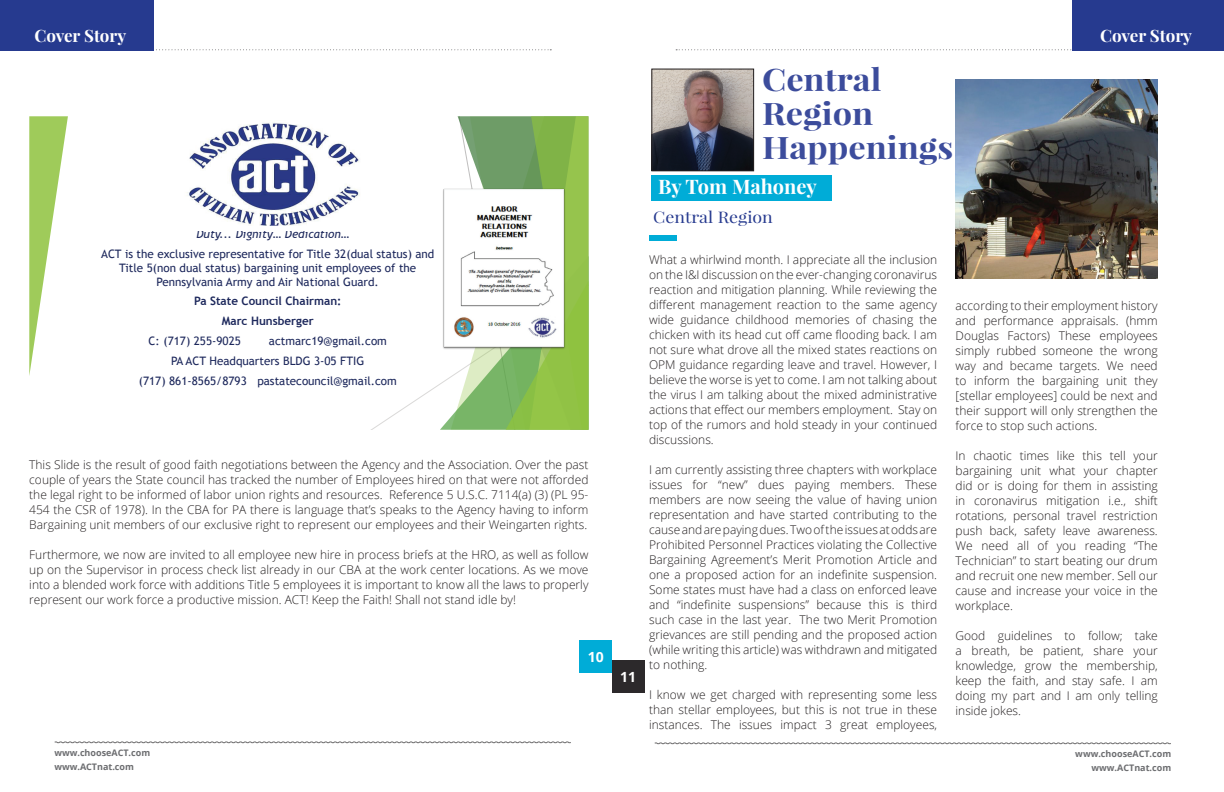
<style>
.page{position:relative;width:1224px;height:792px;background:#fff}
.page>*{position:absolute;margin:0;border:0;box-sizing:border-box;transform-origin:0 0}
.t1{font:700 31px/34px "Playfair Display";color:#3c4c9c;scale:1.11 1}
.t2{font:700 20px "Playfair Display";color:#fff}
.t3{font:700 17px "Playfair Display";color:#fff}
.t4{font:16px "Playfair Display";color:#263a8f;scale:1.11 1}
.t5{font:700 14px "Open Sans";color:#fff}
.t6{font:300 12px/15px "Open Sans";color:#231f20;text-align:justify}
.t7{font:11.7px/14px "Trebuchet MS";color:#1d285c;text-align:center}
.t8{font:700 11.7px/19.7px "Trebuchet MS";color:#1d285c;text-align:center}
.t9{font:italic 11.7px "Trebuchet MS";color:#1d285c}
.t10{font:700 9px/14px "Open Sans";color:#6c6d70;text-align:right}
</style>
<div class="page">
<svg style="left:371px;top:116px;width:218px;height:314px"></svg>
<svg style="left:29px;top:116px;width:39px;height:260px"></svg>
<img style="left:187px;top:122px;width:173px;height:104px">
<img style="left:441px;top:187px;width:126px;height:164px">
<svg style="left:156px;top:49px;width:395px;height:1px"></svg>
<div style="left:0;top:0;width:154px;height:50px;background:#263a8f"></div>
<div style="left:651px;top:176px;width:181px;height:25px;background:#00acd7"></div>
<img style="left:956px;top:79px;width:202px;height:200px">
<div style="left:649px;top:235px;width:28px;height:6px;background:#00acd7"></div>
<img style="left:653px;top:71px;width:99px;height:98px">
<div style="left:651px;top:69px;width:103px;height:102px;border:1px solid #231f20"></div>
<svg style="left:676px;top:49px;width:396px;height:1px"></svg>
<div style="left:1072px;top:0;width:152px;height:50px;background:#263a8f"></div>
<svg style="left:654px;top:742px;width:517px;height:2px"></svg>
<svg style="left:54px;top:741px;width:517px;height:2px"></svg>
<div style="left:579px;top:641px;width:33px;height:32px;background:#00acd7"></div>
<div style="left:612px;top:661px;width:33px;height:32px;background:#2c292b"></div>
<h3 class="t3" style="left:34px;top:24px;width:93px">Cover Story</h3>
<p class="t9" style="left:197px;top:227px;width:154px">Duty... Dignity… Dedication…</p>
<p class="t7" style="left:101px;top:247px;width:335px">ACT is the exclusive representative for Title 32(dual status) and<br>Title 5(non dual status) bargaining unit employees of the<br>Pennsylvania Army and Air National Guard.</p>
<p class="t8" style="left:194px;top:291px;width:149px">Pa State Council Chairman:<br>Marc Hunsberger</p>
<p class="t7" style="left:149px;top:334px;width:94px">C: (717) 255-9025</p>
<p class="t7" style="left:269px;top:334px;width:120px">actmarc19@gmail.com</p>
<p class="t7" style="left:171px;top:354px;width:195px">PA ACT Headquarters BLDG 3-05 FTIG</p>
<p class="t7" style="left:139px;top:374px;width:260px">(717) 861-8565/8793 pastatecouncil@gmail.com</p>
<p class="t6" style="left:29px;top:457px;width:561px">This Slide is the result of good faith negotiations between the Agency and the Association. Over the past couple of years the State council has tracked the number of Employees hired on that were not afforded the legal right to be informed of labor union rights and resources. Reference 5 U.S.C. 7114(a) (3) (PL 95- 454 the CSR of 1978). In the CBA for PA there is language that’s speaks to the Agency having to inform Bargaining unit members of our exclusive right to represent our employees and their Weingarten rights.</p>
<p class="t6" style="left:29px;top:547px;width:561px">Furthermore, we now are invited to all employee new hire in process briefs at the HRO, as well as follow up on the Supervisor in process check list already in our CBA at the work center locations. As we move into a blended work force with additions Title 5 employees it is important to know all the laws to properly represent our work force a productive mission. ACT! Keep the Faith! Shall not stand idle by!</p>
<p class="t10" style="left:54px;top:745px;width:97px;text-align:left">www.chooseACT.com www.ACTnat.com</p>
<p class="t5" style="left:588px;top:647px;width:17px">10</p>
<p class="t5" style="left:620px;top:667px;width:17px">11</p>
<h1 class="t1" style="left:762px;top:62px;width:174px">Central<br>Region<br>Happenings</h1>
<h3 class="t3" style="left:1100px;top:24px;width:93px">Cover Story</h3>
<h2 class="t2" style="left:658px;top:174px;width:160px">By Tom Mahoney</h2>
<h3 class="t4" style="left:653px;top:207px;width:109px">Central Region</h3>
<p class="t6" style="left:649px;top:252px;width:290px">What a whirlwind month. I appreciate all the inclusion on the I&amp;I discussion on the ever-changing coronavirus reaction and mitigation planning. While reviewing the different management reaction to the same agency wide guidance childhood memories of chasing the chicken with its head cut off came flooding back. I am not sure what drove all the mixed states reactions on OPM guidance regarding leave and travel. However, I believe the worse is yet to come. I am not talking about the virus I am talking about the mixed administrative actions that effect our members employment. Stay on top of the rumors and hold steady in your continued discussions.</p>
<p class="t6" style="left:649px;top:462px;width:290px">I am currently assisting three chapters with workplace issues for “new” dues paying members. These members are now seeing the value of having union representation and have started contributing to the cause and are paying dues. Two of the issues at odds are Prohibited Personnel Practices violating the Collective Bargaining Agreement’s Merit Promotion Article and one a proposed action for an indefinite suspension.<br>Some states must have had a class on enforced leave and “indefinite suspensions” because this is third such case in the last year. The two Merit Promotion grievances are still pending and the proposed action (while writing this article) was withdrawn and mitigated to nothing.</p>
<p class="t6" style="left:649px;top:687px;width:290px">I know we get charged with representing some less than stellar employees, but this is not true in these instances. The issues impact 3 great employees,</p>
<p class="t6" style="left:956px;top:298px;width:204px">according to their employment history and performance appraisals. (hmm Douglas Factors) These employees simply rubbed someone the wrong way and became targets. We need to inform the bargaining unit they [stellar employees] could be next and their support will only strengthen the force to stop such actions.</p>
<p class="t6" style="left:956px;top:448px;width:204px">In chaotic times like this tell your bargaining unit what your chapter did or is doing for them in assisting in coronavirus mitigation i.e., shift rotations, personal travel restriction push back, safety leave awareness.<br>We need all of you reading “The Technician” to start beating our drum and recruit one new member. Sell our cause and increase your voice in the workplace.</p>
<p class="t6" style="left:956px;top:628px;width:204px">Good guidelines to follow; take a breath, be patient, share your knowledge, grow the membership, keep the faith, and stay safe. I am doing my part and I am only telling inside jokes.</p>
<p class="t10" style="left:1075px;top:746px;width:97px">www.chooseACT.com www.ACTnat.com</p>
</div>
